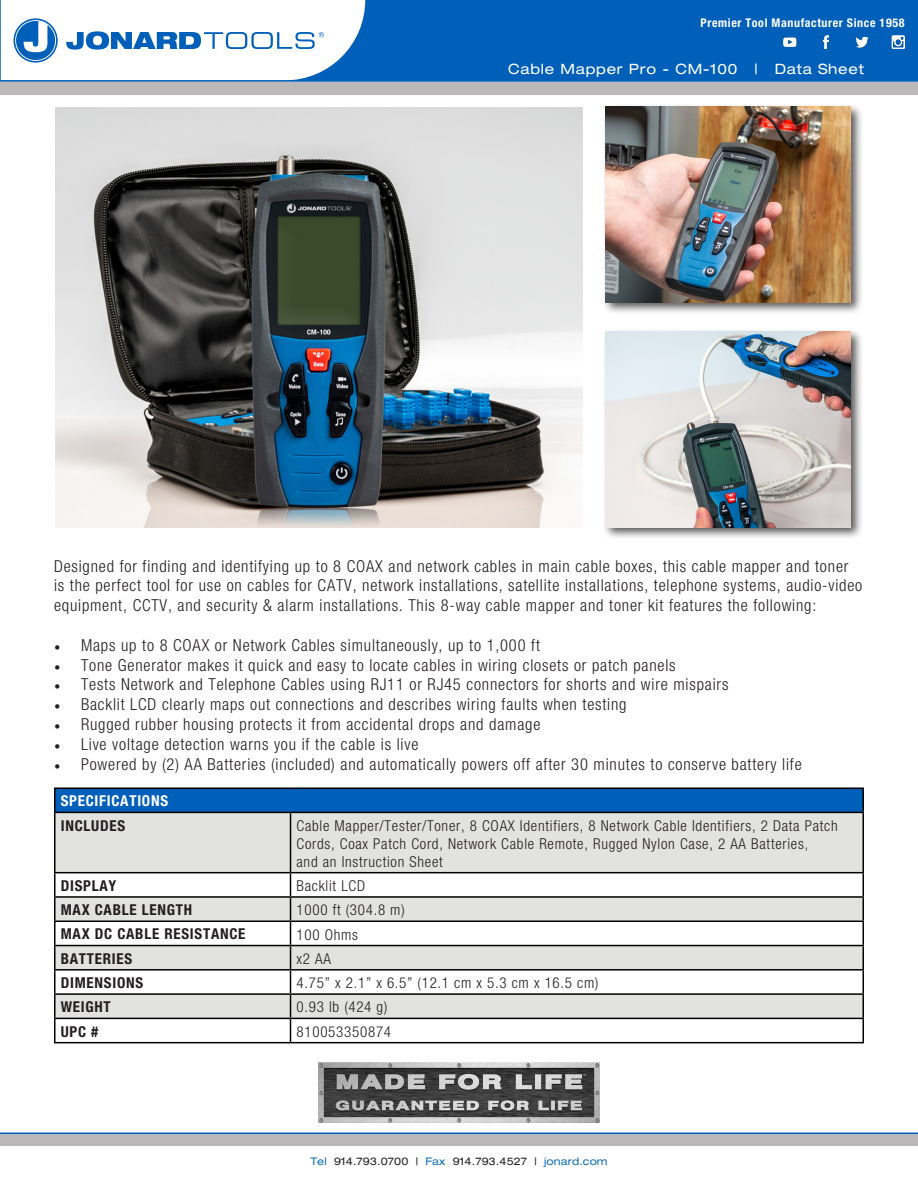
<style>
.page{position:relative;width:918px;height:1188px;background:#fff}
.page>*{position:absolute;margin:0;border:0;box-sizing:border-box;transform-origin:0 0}
.t1{font:300 condensed 16.5px/19.8px "Helvetica Neue";letter-spacing:.05em;color:#231f20}
.t2{font:300 condensed 15px/18px "Helvetica Neue";letter-spacing:.05em;color:#231f20}
.t3{font:700 condensed 15px "Helvetica Neue";letter-spacing:.05em;color:#231f20}
.t4{font:700 condensed 15px "Helvetica Neue";letter-spacing:.05em;color:#fff}
.t5{font:expanded 14.25px "Helvetica Neue";letter-spacing:.05em;color:#fff}
.t6{font:700 condensed 12px "Helvetica Neue";letter-spacing:.05em;color:#fff}
.t7{font:expanded 10.5px "Helvetica Neue";letter-spacing:.01em;color:#231f20}
.s1{font-family:"Minion Pro";font-weight:400;font-stretch:normal}
.s2{color:#0e6eb8}
</style>
<div class="page">
<div style="left:1px;top:0;width:917px;height:81px;background:#005fb9"></div>
<div style="left:0;top:82px;width:918px;height:12px;background:#bbb8b9"></div>
<div style="left:0;top:1134px;width:918px;height:12px;background:#bbb8b9"></div>
<img style="left:319px;top:1062px;width:280px;height:60px">
<hr style="left:0;top:1132px;width:918px;height:2px;background:#005fb9">
<svg style="left:1px;top:0;width:364px;height:80px;background:#d9e7f4"></svg>
<hr style="left:0;top:80px;width:918px;height:2px;background:#005fb9">
<img style="left:783px;top:35px;width:122px;height:14px">
<div style="left:55px;top:788px;width:808px;height:24px;background:#005fb9"></div>
<svg style="left:56px;top:813px;width:806px;height:205px;fill:#e2e2e1"></svg>
<hr style="left:54px;top:813px;width:2px;height:59px;background:#000">
<hr style="left:54px;top:872px;width:237px;height:1px;background:#000">
<hr style="left:54px;top:873px;width:2px;height:23px;background:#000">
<hr style="left:54px;top:896px;width:237px;height:2px;background:#000">
<hr style="left:54px;top:898px;width:2px;height:23px;background:#000">
<hr style="left:54px;top:921px;width:237px;height:1px;background:#000">
<hr style="left:54px;top:922px;width:2px;height:23px;background:#000">
<hr style="left:54px;top:945px;width:237px;height:1px;background:#000">
<hr style="left:54px;top:946px;width:2px;height:23px;background:#000">
<hr style="left:54px;top:969px;width:237px;height:2px;background:#000">
<hr style="left:54px;top:971px;width:2px;height:22px;background:#000">
<hr style="left:54px;top:993px;width:237px;height:2px;background:#000">
<hr style="left:54px;top:995px;width:2px;height:23px;background:#000">
<hr style="left:54px;top:1018px;width:237px;height:1px;background:#000">
<hr style="left:54px;top:1019px;width:2px;height:23px;background:#000">
<hr style="left:54px;top:1042px;width:237px;height:1px;background:#000">
<hr style="left:290px;top:813px;width:1px;height:59px;background:#000">
<hr style="left:862px;top:813px;width:2px;height:59px;background:#000">
<hr style="left:291px;top:872px;width:573px;height:1px;background:#000">
<hr style="left:862px;top:873px;width:2px;height:23px;background:#000">
<hr style="left:291px;top:896px;width:573px;height:2px;background:#000">
<hr style="left:862px;top:898px;width:2px;height:23px;background:#000">
<hr style="left:291px;top:921px;width:573px;height:1px;background:#000">
<hr style="left:862px;top:922px;width:2px;height:23px;background:#000">
<hr style="left:291px;top:945px;width:573px;height:1px;background:#000">
<hr style="left:862px;top:946px;width:2px;height:23px;background:#000">
<hr style="left:291px;top:969px;width:573px;height:2px;background:#000">
<hr style="left:862px;top:971px;width:2px;height:22px;background:#000">
<hr style="left:291px;top:993px;width:573px;height:2px;background:#000">
<hr style="left:862px;top:995px;width:2px;height:23px;background:#000">
<hr style="left:291px;top:1018px;width:573px;height:1px;background:#000">
<svg style="left:290px;top:873px;width:1px;height:169px"></svg>
<hr style="left:862px;top:1019px;width:2px;height:23px;background:#000">
<hr style="left:291px;top:1042px;width:573px;height:1px;background:#000">
<hr style="left:54px;top:788px;width:237px;height:1px;background:#000">
<hr style="left:54px;top:789px;width:2px;height:23px;background:#000">
<hr style="left:291px;top:788px;width:573px;height:1px;background:#000">
<hr style="left:862px;top:789px;width:2px;height:23px;background:#000">
<hr style="left:54px;top:812px;width:237px;height:1px;background:#000">
<hr style="left:291px;top:812px;width:573px;height:1px;background:#000">
<div style="left:602px;top:104px;width:262px;height:211px;background:#231f20;opacity:.75"></div>
<img style="left:606px;top:107px;width:245px;height:195px">
<div style="left:602px;top:329px;width:262px;height:211px;background:#231f20;opacity:.75"></div>
<img style="left:606px;top:332px;width:245px;height:195px">
<img style="left:55px;top:107px;width:527px;height:420px">
<p class="t6" style="left:701px;top:15px;width:205px">Premier Tool Manufacturer Since 1958</p>
<p class="t5" style="left:508px;top:60px;width:357px">Cable Mapper Pro - CM-100 | Data Sheet</p>
<p class="t1" style="left:54px;top:556px;width:810px">Designed for finding and identifying up to 8 COAX and network cables in main cable boxes, this cable mapper and toner is the perfect tool for use on cables for CATV, network installations, satellite installations, telephone systems, audio-video equipment, CCTV, and security &amp; alarm installations. This 8-way cable mapper and toner kit features the following:</p>
<p class="t1" style="left:54px;top:635px;width:488px"><span class="s1">•</span> Maps up to 8 COAX or Network Cables simultaneously, up to 1,000 ft</p>
<p class="t1" style="left:54px;top:655px;width:623px"><span class="s1">•</span> Tone Generator makes it quick and easy to locate cables in wiring closets or patch panels</p>
<p class="t1" style="left:54px;top:675px;width:676px"><span class="s1">•</span> Tests Network and Telephone Cables using RJ11 or RJ45 connectors for shorts and wire mispairs</p>
<p class="t1" style="left:54px;top:694px;width:574px"><span class="s1">•</span> Backlit LCD clearly maps out connections and describes wiring faults when testing</p>
<p class="t1" style="left:54px;top:714px;width:488px"><span class="s1">•</span> Rugged rubber housing protects it from accidental drops and damage</p>
<p class="t1" style="left:54px;top:734px;width:366px"><span class="s1">•</span> Live voltage detection warns you if the cable is live</p>
<p class="t1" style="left:54px;top:754px;width:749px"><span class="s1">•</span> Powered by (2) AA Batteries (included) and automatically powers off after 30 minutes to conserve battery life</p>
<p class="t4" style="left:61px;top:792px;width:109px">SPECIFICATIONS</p>
<p class="t3" style="left:61px;top:816px;width:66px">INCLUDES</p>
<p class="t2" style="left:297px;top:816px;width:543px">Cable Mapper/Tester/Toner, 8 COAX Identifiers, 8 Network Cable Identifiers, 2 Data Patch<br>Cords, Coax Patch Cord, Network Cable Remote, Rugged Nylon Case, 2 AA Batteries,</p>
<p class="t2" style="left:297px;top:852px;width:148px">and an Instruction Sheet</p>
<p class="t3" style="left:61px;top:876px;width:57px">DISPLAY</p>
<p class="t2" style="left:297px;top:877px;width:70px">Backlit LCD</p>
<p class="t3" style="left:61px;top:901px;width:133px">MAX CABLE LENGTH</p>
<p class="t2" style="left:297px;top:901px;width:110px">1000 ft (304.8 m)</p>
<p class="t3" style="left:61px;top:925px;width:186px">MAX DC CABLE RESISTANCE</p>
<p class="t2" style="left:297px;top:925px;width:63px">100 Ohms</p>
<p class="t3" style="left:61px;top:949px;width:73px">BATTERIES</p>
<p class="t2" style="left:297px;top:949px;width:36px">x2 AA</p>
<p class="t3" style="left:61px;top:974px;width:84px">DIMENSIONS</p>
<p class="t2" style="left:297px;top:974px;width:303px">4.75” x 2.1” x 6.5” (12.1 cm x 5.3 cm x 16.5 cm)</p>
<p class="t3" style="left:61px;top:998px;width:52px">WEIGHT</p>
<p class="t2" style="left:297px;top:998px;width:92px">0.93 lb (424 g)</p>
<p class="t3" style="left:61px;top:1022px;width:39px">UPC #</p>
<p class="t2" style="left:297px;top:1022px;width:96px">810053350874</p>
<p class="t7" style="left:310px;top:1155px;width:299px"><span class="s2">Tel</span> 914.793.0700 | <span class="s2">Fax</span> 914.793.4527 | <span class="s2">jonard.com</span></p>
</div>
